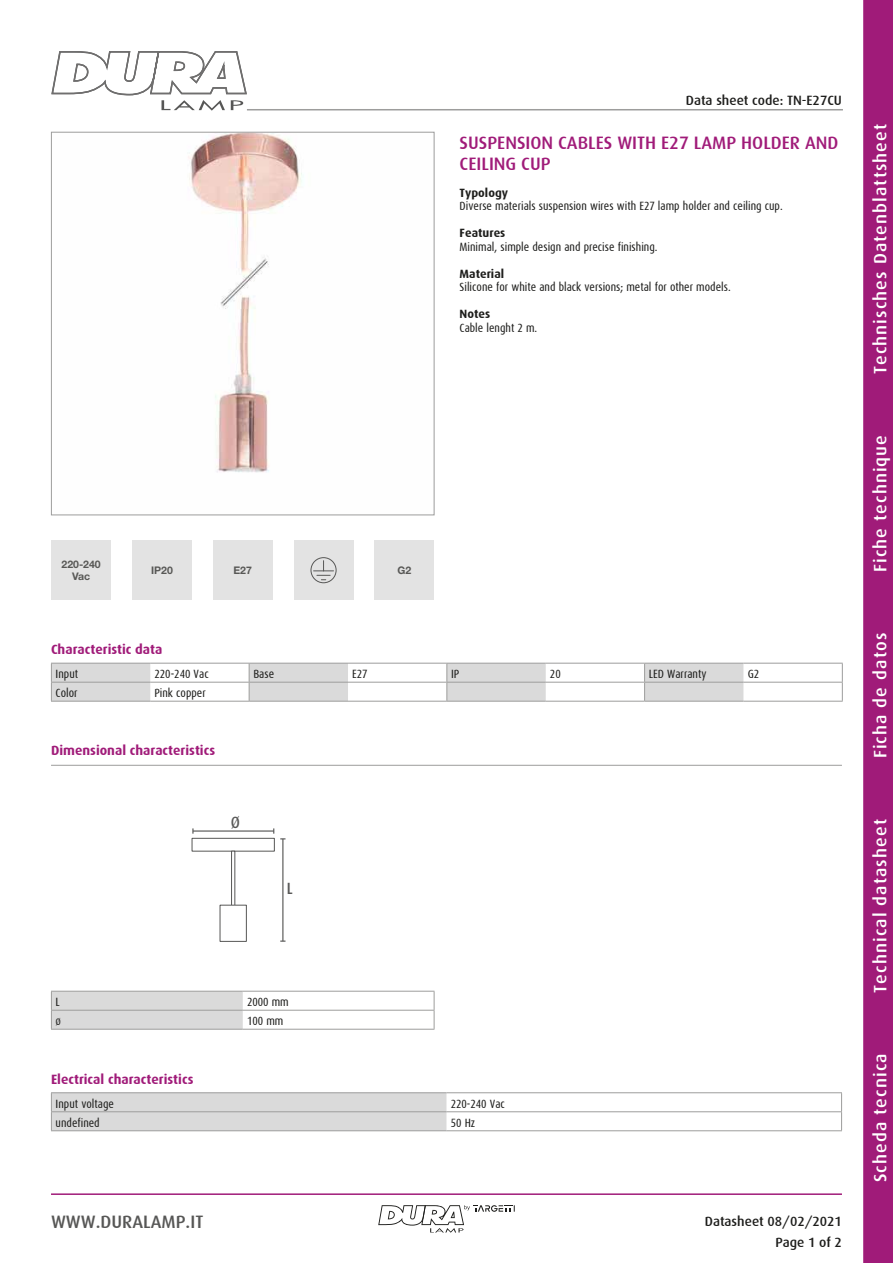
<style>
.page{position:relative;width:893px;height:1263px;background:#fff}
.page>*{position:absolute;margin:0;border:0;box-sizing:border-box;transform-origin:0 0}
.t1{font:500 18px "Dax";letter-spacing:.06em;color:#fff}
.t2{font:500 18px/21.6px "Dax";color:#a01b79}
.t3{font:500 18px "Dax";color:#575756}
.t4{font:500 16.2px "Dax Condensed";color:#575756}
.t5{font:700 13.5px "Dax";color:#a01b79}
.t6{font:500 13.5px/21.3px "Dax";color:#1d1d1b;text-align:right}
.t7{font:12px "Dax Condensed";color:#1d1d1b}
.t8{font:700 12px "Dax";color:#1d1d1b}
.t9{font:700 10.5px/12.6px "Helvetica Neue LT Std";color:#585856;text-align:center}
</style>
<div class="page">
<svg style="left:863px;top:0;width:30px;height:1263px;background:#a2207b"></svg>
<hr style="left:51px;top:1193px;width:791px;height:2px;background:#a01b79">
<svg style="left:51px;top:51px;width:197px;height:60px"></svg>
<svg style="left:378px;top:1205px;width:137px;height:28px"></svg>
<hr style="left:247px;top:109px;width:596px;height:1px;background:#9d9d9c">
<img style="left:188px;top:134px;width:114px;height:339px">
<div style="left:51px;top:132px;width:383px;height:383px;border:1px solid #9d9d9c"></div>
<div style="left:51px;top:540px;width:60px;height:60px;background:#e3e3e3"></div>
<div style="left:375px;top:540px;width:59px;height:60px;background:#e3e3e3"></div>
<div style="left:132px;top:540px;width:60px;height:60px;background:#e3e3e3"></div>
<div style="left:213px;top:540px;width:60px;height:60px;background:#e3e3e3"></div>
<div style="left:294px;top:540px;width:59px;height:60px;background:#e3e3e3"></div>
<div style="left:311px;top:557px;width:25px;height:26px;border:1px solid #575756;border-radius:50%"></div>
<svg style="left:314px;top:561px;width:20px;height:19px"></svg>
<hr style="left:743px;top:663px;width:100px;height:1px;background:#9d9d9c">
<hr style="left:743px;top:682px;width:100px;height:1px;background:#9d9d9c">
<svg style="left:842px;top:663px;width:1px;height:38px"></svg>
<hr style="left:51px;top:701px;width:99px;height:1px;background:#9d9d9c">
<hr style="left:150px;top:701px;width:99px;height:1px;background:#9d9d9c">
<hr style="left:348px;top:701px;width:99px;height:1px;background:#9d9d9c">
<hr style="left:546px;top:701px;width:99px;height:1px;background:#9d9d9c">
<hr style="left:743px;top:701px;width:100px;height:1px;background:#9d9d9c">
<hr style="left:249px;top:701px;width:99px;height:1px;background:#9d9d9c">
<hr style="left:447px;top:701px;width:99px;height:1px;background:#9d9d9c">
<svg style="left:51px;top:663px;width:692px;height:38px"></svg>
<hr style="left:645px;top:701px;width:98px;height:1px;background:#9d9d9c">
<hr style="left:243px;top:991px;width:191px;height:1px;background:#9d9d9c">
<svg style="left:51px;top:991px;width:192px;height:38px;background:#d6d6d6"></svg>
<hr style="left:243px;top:1010px;width:191px;height:1px;background:#9d9d9c">
<svg style="left:434px;top:991px;width:1px;height:38px"></svg>
<hr style="left:51px;top:1029px;width:192px;height:1px;background:#9d9d9c">
<hr style="left:243px;top:1029px;width:191px;height:1px;background:#9d9d9c">
<hr style="left:193px;top:830px;width:81px;height:2px;background:#575756">
<svg style="left:192px;top:828px;width:2px;height:6px"></svg>
<hr style="left:282px;top:839px;width:1px;height:102px;background:#575756">
<div style="left:192px;top:838px;width:83px;height:13px;border:1px solid #575756"></div>
<div style="left:231px;top:851px;width:4px;height:71px;border:1px solid #575756"></div>
<div style="left:220px;top:905px;width:26px;height:36px;background:#fff"></div>
<div style="left:220px;top:905px;width:27px;height:37px;border:1px solid #575756"></div>
<hr style="left:51px;top:765px;width:791px;height:1px;background:#9d9d9c">
<hr style="left:446px;top:1092px;width:396px;height:1px;background:#9d9d9c">
<hr style="left:446px;top:1111px;width:396px;height:1px;background:#9d9d9c">
<svg style="left:841px;top:1093px;width:1px;height:37px"></svg>
<hr style="left:446px;top:1130px;width:396px;height:1px;background:#9d9d9c">
<hr style="left:51px;top:1092px;width:395px;height:1px;background:#9d9d9c">
<svg style="left:51px;top:1093px;width:395px;height:37px;background:#d7d7d7"></svg>
<hr style="left:51px;top:1130px;width:395px;height:1px;background:#9d9d9c">
<p class="t6" style="left:686px;top:90px;width:158px">Data sheet code: TN-E27CU</p>
<h1 class="t2" style="left:460px;top:132px;width:380px">SUSPENSION CABLES WITH E27 LAMP HOLDER AND<br>CEILING CUP</h1>
<p class="t8" style="left:460px;top:186px;width:50px">Typology</p>
<p class="t7" style="left:460px;top:199px;width:325px">Diverse materials suspension wires with E27 lamp holder and ceiling cup.</p>
<p class="t8" style="left:460px;top:226px;width:47px">Features</p>
<p class="t7" style="left:460px;top:240px;width:199px">Minimal, simple design and precise finishing.</p>
<p class="t8" style="left:460px;top:267px;width:46px">Material</p>
<p class="t7" style="left:460px;top:280px;width:273px">Silicone for white and black versions; metal for other models.</p>
<p class="t8" style="left:460px;top:307px;width:32px">Notes</p>
<p class="t7" style="left:460px;top:321px;width:79px">Cable lenght 2 m.</p>
<p class="t9" style="left:62px;top:557px;width:41px">220-240<br>Vac</p>
<p class="t9" style="left:151px;top:564px;width:23px">IP20</p>
<p class="t9" style="left:233px;top:564px;width:20px">E27</p>
<p class="t9" style="left:397px;top:564px;width:15px">G2</p>
<p class="t5" style="left:51px;top:642px;width:113px">Characteristic data</p>
<p class="t7" style="left:56px;top:667px;width:24px">Input</p>
<p class="t7" style="left:155px;top:667px;width:56px">220-240 Vac</p>
<p class="t7" style="left:253px;top:667px;width:22px">Base</p>
<p class="t7" style="left:352px;top:667px;width:17px">E27</p>
<p class="t7" style="left:451px;top:667px;width:10px">IP</p>
<p class="t7" style="left:550px;top:667px;width:12px">20</p>
<p class="t7" style="left:649px;top:667px;width:59px">LED Warranty</p>
<p class="t7" style="left:748px;top:667px;width:13px">G2</p>
<p class="t7" style="left:56px;top:686px;width:23px">Color</p>
<p class="t7" style="left:154px;top:686px;width:53px">Pink copper</p>
<p class="t5" style="left:51px;top:743px;width:166px">Dimensional characteristics</p>
<h2 class="t4" style="left:231px;top:813px;width:11px">Ø</h2>
<h2 class="t4" style="left:287px;top:880px;width:7px">L</h2>
<p class="t7" style="left:56px;top:995px;width:6px">L</p>
<p class="t7" style="left:247px;top:995px;width:43px">2000 mm</p>
<p class="t7" style="left:56px;top:1014px;width:7px">ø</p>
<p class="t7" style="left:247px;top:1014px;width:38px">100 mm</p>
<p class="t5" style="left:51px;top:1071px;width:144px">Electrical characteristics</p>
<p class="t7" style="left:56px;top:1097px;width:60px">Input voltage</p>
<p class="t7" style="left:451px;top:1097px;width:56px">220-240 Vac</p>
<p class="t7" style="left:56px;top:1116px;width:46px">undefined</p>
<p class="t7" style="left:451px;top:1116px;width:26px">50 Hz</p>
<h1 class="t3" style="left:51px;top:1212px;width:154px">WWW.DURALAMP.IT</h1>
<p class="t6" style="left:705px;top:1211px;width:139px">Datasheet 08/02/2021<br>Page 1 of 2</p>
<h1 class="t1" style="left:870px;top:374px;width:252px;rotate:-90deg">Technisches Datenblattsheet</h1>
<h1 class="t1" style="left:870px;top:572px;width:139px;rotate:-90deg">Fiche technique</h1>
<h1 class="t1" style="left:870px;top:758px;width:127px;rotate:-90deg">Ficha de datos</h1>
<h1 class="t1" style="left:870px;top:993px;width:175px;rotate:-90deg">Technical datasheet</h1>
<h1 class="t1" style="left:870px;top:1182px;width:130px;rotate:-90deg">Scheda tecnica</h1>
</div>
